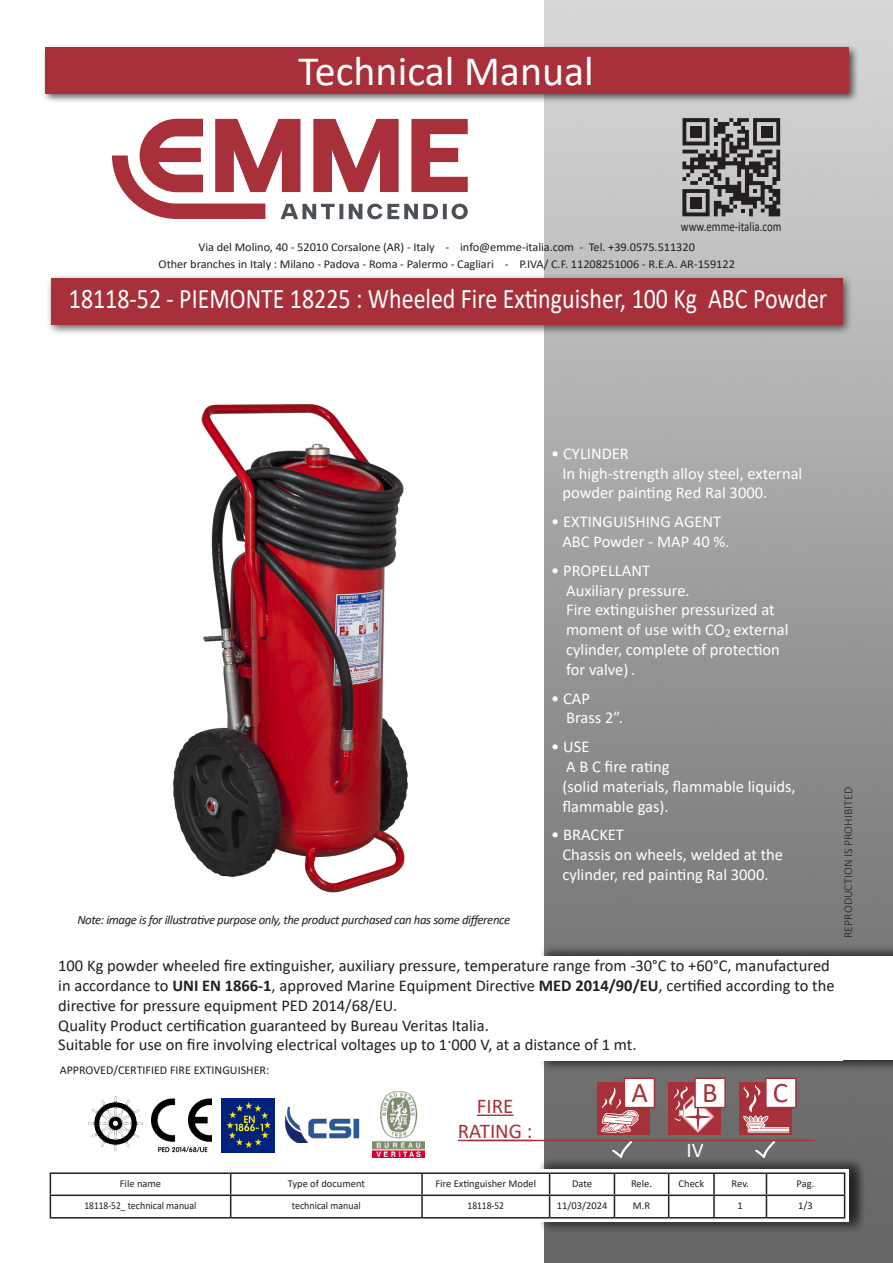
<style>
.page{position:relative;width:893px;height:1263px;background:#fff}
.page>*{position:absolute;margin:0;border:0;box-sizing:border-box;transform-origin:0 0}
.t1{font:42px "Calibri";color:#fff}
.t2{font:28.5px "Calibri";color:#fff;scale:.84 1}
.codice_tabella{font:28.5px "Calibri";color:#a7303a}
.codice_tabella-2{font:21px "Calibri";color:#a7303a}
.codice_tabella-3{font:21px "Calibri";color:#fff}
.codice_tabella-4{font:16.5px/19.8px "Calibri";color:#231f20}
.codice_tabella-5{font:16.5px "Calibri";color:#fff}
.t3{font:13.5px "Calibri";color:#231f20;scale:.81 1}
.codice_tabella-6{font:italic 12.75px "Calibri";letter-spacing:-.03em;color:#231f20}
.codice_tabella-7{font:12px/16.5px "Calibri";letter-spacing:-.005em;color:#231f20;text-align:center}
.t4{font:300 12px "Calibri";color:#231f20}
.t5{font:10.5px "Calibri";color:#231f20}
.t6{font:10.5px "Calibri";color:#231f20;scale:.9 1}
.t7{font:10.5px "Calibri";color:#231f20;scale:.95 1}
.s1{font-weight:700}
</style>
<div class="page">
<img style="left:544px;top:0;width:349px;height:1263px">
<div style="left:539px;top:952px;width:354px;height:120px;background:#231f20;opacity:.75"></div>
<div style="left:539px;top:944px;width:354px;height:120px;background:#231f20;opacity:.75"></div>
<div style="left:539px;top:956px;width:354px;height:104px;background:#fff"></div>
<div style="left:46px;top:274px;width:808px;height:62px;background:#231f20;opacity:.75"></div>
<div style="left:51px;top:279px;width:791px;height:46px;background:#a7303a"></div>
<div style="left:42px;top:44px;width:817px;height:60px;background:#231f20;opacity:.75"></div>
<div style="left:46px;top:48px;width:803px;height:46px;background:#a7303a"></div>
<div style="left:538px;top:1165px;width:327px;height:69px;background:#231f20;opacity:.75"></div>
<div style="left:538px;top:1157px;width:327px;height:69px;background:#231f20;opacity:.75"></div>
<div style="left:538px;top:1169px;width:311px;height:53px;background:#fff"></div>
<hr style="left:50px;top:1172px;width:181px;height:2px;background:#231f20">
<hr style="left:231px;top:1172px;width:191px;height:2px;background:#231f20">
<hr style="left:422px;top:1172px;width:128px;height:2px;background:#231f20">
<hr style="left:421px;top:1174px;width:2px;height:20px;background:#231f20">
<hr style="left:550px;top:1172px;width:64px;height:2px;background:#231f20">
<hr style="left:614px;top:1172px;width:55px;height:2px;background:#231f20">
<hr style="left:669px;top:1172px;width:45px;height:2px;background:#231f20">
<hr style="left:714px;top:1172px;width:52px;height:2px;background:#231f20">
<hr style="left:713px;top:1174px;width:2px;height:20px;background:#231f20">
<hr style="left:766px;top:1172px;width:79px;height:2px;background:#231f20">
<hr style="left:50px;top:1194px;width:181px;height:2px;background:#231f20">
<svg style="left:50px;top:1174px;width:1px;height:43px"></svg>
<hr style="left:231px;top:1194px;width:191px;height:2px;background:#231f20">
<svg style="left:230px;top:1174px;width:1px;height:43px"></svg>
<hr style="left:422px;top:1194px;width:128px;height:2px;background:#231f20">
<hr style="left:421px;top:1196px;width:2px;height:21px;background:#231f20">
<hr style="left:550px;top:1194px;width:64px;height:2px;background:#231f20">
<svg style="left:549px;top:1174px;width:1px;height:43px"></svg>
<hr style="left:614px;top:1194px;width:55px;height:2px;background:#231f20">
<svg style="left:614px;top:1174px;width:1px;height:43px"></svg>
<hr style="left:669px;top:1194px;width:45px;height:2px;background:#231f20">
<svg style="left:668px;top:1174px;width:1px;height:43px"></svg>
<hr style="left:714px;top:1194px;width:52px;height:2px;background:#231f20">
<hr style="left:713px;top:1196px;width:2px;height:21px;background:#231f20">
<hr style="left:766px;top:1194px;width:79px;height:2px;background:#231f20">
<svg style="left:766px;top:1174px;width:1px;height:43px"></svg>
<svg style="left:844px;top:1174px;width:1px;height:43px"></svg>
<hr style="left:50px;top:1217px;width:181px;height:1px;background:#231f20">
<hr style="left:231px;top:1217px;width:191px;height:1px;background:#231f20">
<hr style="left:422px;top:1217px;width:128px;height:1px;background:#231f20">
<hr style="left:550px;top:1217px;width:64px;height:1px;background:#231f20">
<hr style="left:614px;top:1217px;width:55px;height:1px;background:#231f20">
<hr style="left:669px;top:1217px;width:45px;height:1px;background:#231f20">
<hr style="left:714px;top:1217px;width:52px;height:1px;background:#231f20">
<hr style="left:766px;top:1217px;width:79px;height:1px;background:#231f20">
<svg style="left:112px;top:119px;width:356px;height:100px"></svg>
<svg style="left:682px;top:118px;width:98px;height:98px;background:#747273"></svg>
<div style="left:690px;top:126px;width:12px;height:12px;background:#231f20"></div>
<div style="left:761px;top:126px;width:11px;height:12px;background:#231f20"></div>
<div style="left:690px;top:197px;width:12px;height:12px;background:#231f20"></div>
<div style="left:58px;top:959px;width:785px;height:102px;background:#fff"></div>
<hr style="left:477px;top:1114px;width:36px;height:2px;background:#a7303a">
<hr style="left:458px;top:1140px;width:74px;height:1px;background:#a7303a">
<hr style="left:469px;top:1140px;width:346px;height:1px;background:#a7303a">
<img style="left:755px;top:1142px;width:19px;height:15px">
<img style="left:613px;top:1142px;width:18px;height:15px">
<div style="left:597px;top:1082px;width:53px;height:53px;background:#a7303a"></div>
<svg style="left:601px;top:1087px;width:38px;height:46px"></svg>
<div style="left:668px;top:1082px;width:53px;height:53px;background:#a7303a"></div>
<svg style="left:674px;top:1086px;width:40px;height:47px"></svg>
<svg style="left:739px;top:1082px;width:52px;height:53px"></svg>
<svg style="left:743px;top:1084px;width:46px;height:48px;background:#bc626a"></svg>
<div style="left:694px;top:1077px;width:32px;height:31px;background:#fff;border:2px solid #a7303a"></div>
<div style="left:765px;top:1077px;width:32px;height:31px;background:#fff;border:2px solid #a7303a"></div>
<div style="left:624px;top:1077px;width:31px;height:31px;background:#fff;border:2px solid #a7303a"></div>
<img style="left:173px;top:404px;width:235px;height:489px">
<img style="left:152px;top:1098px;width:59px;height:55px">
<img style="left:221px;top:1098px;width:54px;height:54px">
<img style="left:373px;top:1092px;width:52px;height:66px">
<img style="left:284px;top:1107px;width:76px;height:36px">
<img style="left:89px;top:1097px;width:53px;height:53px">
<h1 class="t1" style="left:298px;top:42px;width:297px">Technical Manual</h1>
<p class="t3" style="left:681px;top:217px;width:126px">www.emme-italia.com</p>
<p class="codice_tabella-7" style="left:159px;top:239px;width:578px">Via del Molino, 40 - 52010 Corsalone (AR) - Italy - info@emme-italia.com - Tel. +39.0575.511320<br>Other branches in Italy : Milano - Padova - Roma - Palermo - Cagliari - P.IVA/ C.F. 11208251006 - R.E.A. AR-159122</p>
<h2 class="t2" style="left:69px;top:279px;width:904px">18118-52 - PIEMONTE 18225 : Wheeled Fire Extinguisher, 100 Kg ABC Powder</h2>
<p class="codice_tabella-6" style="left:77px;top:911px;width:434px">Note: image is for illustrative purpose only, the product purchased can has some difference</p>
<p class="codice_tabella-5" style="left:551px;top:442px;width:79px">• CYLINDER</p>
<p class="codice_tabella-5" style="left:562px;top:462px;width:241px">In high-strength alloy steel, external</p>
<p class="codice_tabella-5" style="left:562px;top:481px;width:206px">powder painting Red Ral 3000.</p>
<p class="codice_tabella-5" style="left:551px;top:510px;width:171px">• EXTINGUISHING AGENT</p>
<p class="codice_tabella-5" style="left:562px;top:530px;width:169px">ABC Powder - MAP 40 %.</p>
<p class="codice_tabella-5" style="left:551px;top:559px;width:100px">• PROPELLANT</p>
<p class="codice_tabella-5" style="left:566px;top:579px;width:125px">Auxiliary pressure.</p>
<p class="codice_tabella-5" style="left:566px;top:598px;width:210px">Fire extinguisher pressurized at</p>
<p class="codice_tabella-5" style="left:566px;top:618px;width:224px">moment of use with CO<sub>2</sub> external</p>
<p class="codice_tabella-5" style="left:566px;top:638px;width:215px">cylinder, complete of protection</p>
<p class="codice_tabella-5" style="left:566px;top:658px;width:71px">for valve) .</p>
<p class="codice_tabella-5" style="left:551px;top:687px;width:40px">• CAP</p>
<p class="codice_tabella-5" style="left:566px;top:706px;width:58px">Brass 2”.</p>
<p class="codice_tabella-5" style="left:551px;top:735px;width:40px">• USE</p>
<p class="codice_tabella-5" style="left:566px;top:755px;width:105px">A B C fire rating</p>
<p class="codice_tabella-5" style="left:562px;top:775px;width:235px">(solid materials, flammable liquids,</p>
<p class="codice_tabella-5" style="left:562px;top:795px;width:108px">flammable gas).</p>
<p class="codice_tabella-5" style="left:551px;top:823px;width:74px">• BRACKET</p>
<p class="codice_tabella-5" style="left:562px;top:843px;width:222px">Chassis on wheels, welded at the</p>
<p class="codice_tabella-5" style="left:562px;top:863px;width:208px">cylinder, red painting Ral 3000.</p>
<p class="codice_tabella-4" style="left:58px;top:955px;width:778px">100 Kg powder wheeled fire extinguisher, auxiliary pressure, temperature range from -30°C to +60°C, manufactured in accordance to <span class="s1">UNI EN 1866-1</span>, approved Marine Equipment Directive <span class="s1">MED 2014/90/EU</span>, certified according to the directive for pressure equipment PED 2014/68/EU.</p>
<p class="codice_tabella-4" style="left:58px;top:1015px;width:432px">Quality Product certification guaranteed by Bureau Veritas Italia.</p>
<p class="codice_tabella-4" style="left:58px;top:1035px;width:580px">Suitable for use on fire involving electrical voltages up to 1 000 V, at a distance of 1 mt.</p>
<p class="codice_tabella-4" style="left:447px;top:1027px;width:6px">.</p>
<p class="codice_tabella-7" style="left:60px;top:1061px;width:211px">APPROVED/CERTIFIED FIRE EXTINGUISHER:</p>
<p class="codice_tabella-2" style="left:477px;top:1091px;width:38px">FIRE</p>
<p class="codice_tabella-2" style="left:458px;top:1116px;width:76px">RATING :</p>
<p class="codice_tabella" style="left:631px;top:1072px;width:18px">A</p>
<p class="codice_tabella" style="left:702px;top:1072px;width:17px">B</p>
<p class="codice_tabella" style="left:773px;top:1072px;width:17px">C</p>
<p class="codice_tabella-3" style="left:687px;top:1135px;width:19px">IV</p>
<p class="t5" style="left:120px;top:1176px;width:43px">File name</p>
<p class="t5" style="left:288px;top:1176px;width:79px">Type of document</p>
<p class="t5" style="left:435px;top:1176px;width:102px">Fire Extinguisher Model</p>
<p class="t5" style="left:572px;top:1176px;width:22px">Date</p>
<p class="t5" style="left:631px;top:1176px;width:23px">Rele.</p>
<p class="t5" style="left:679px;top:1176px;width:27px">Check</p>
<p class="t5" style="left:732px;top:1176px;width:19px">Rev.</p>
<p class="t5" style="left:797px;top:1176px;width:19px">Pag.</p>
<p class="t6" style="left:84px;top:1198px;width:126px">18118-52_ technical manual</p>
<p class="t7" style="left:292px;top:1198px;width:74px">technical manual</p>
<p class="t6" style="left:468px;top:1198px;width:42px">18118-52</p>
<p class="t5" style="left:557px;top:1198px;width:52px">11/03/2024</p>
<p class="t5" style="left:633px;top:1198px;width:19px">M.R</p>
<p class="t5" style="left:738px;top:1198px;width:7px">1</p>
<p class="t5" style="left:798px;top:1198px;width:16px">1/3</p>
<p class="t4" style="left:841px;top:938px;width:152px;rotate:-90deg">REPRODUCTION IS PROHIBITED</p>
</div>
